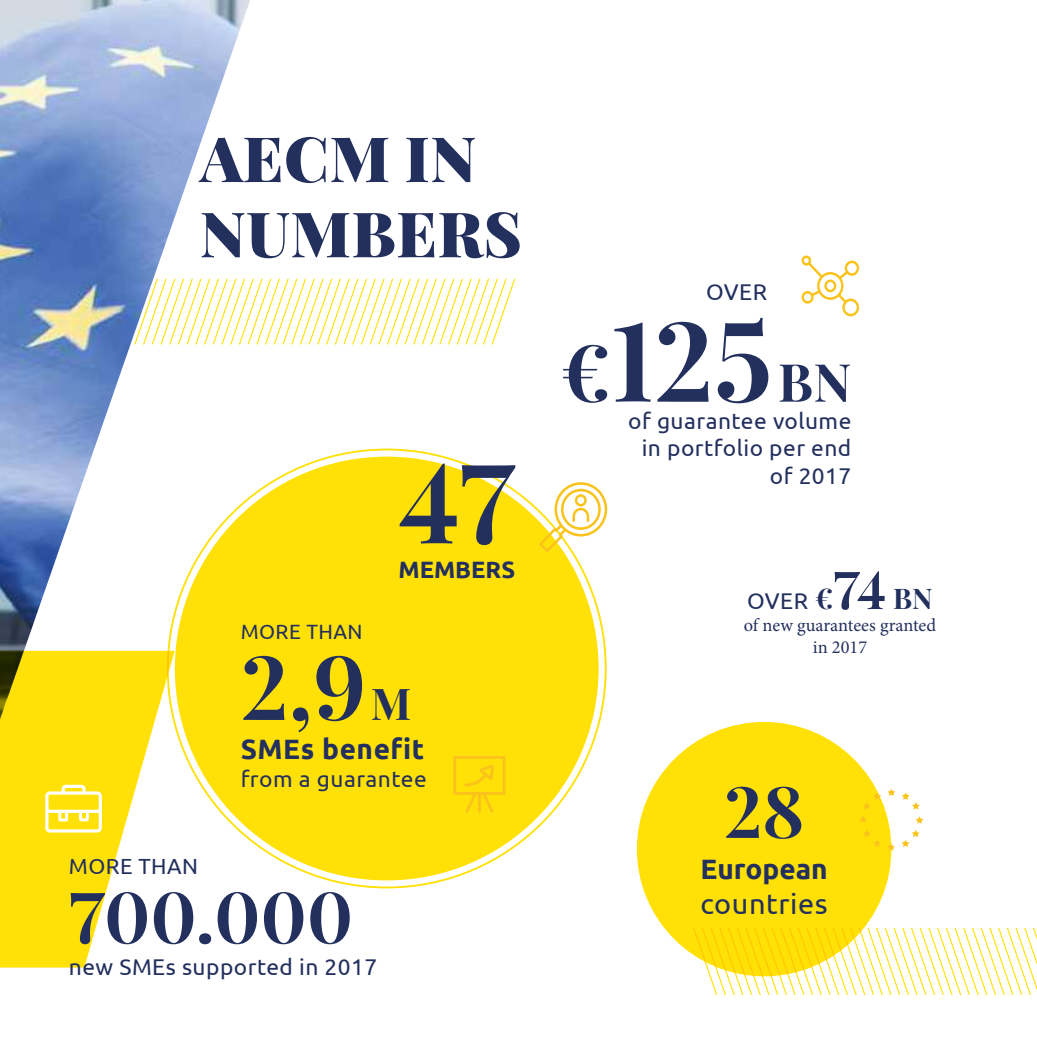
<style>
.page{position:relative;width:1037px;height:1042px;background:#fff}
.page>*{position:absolute;margin:0;border:0;box-sizing:border-box;transform-origin:0 0}
.t1{font:700 110.6px "Playfair Display";color:#23305e}
.t2{font:700 88.73px "Playfair Display";color:#23305e}
.t3{font:700 71.05px "Playfair Display";color:#23305e}
.t4{font:900 62.65px/75.2px "Playfair Display";letter-spacing:.01em;color:#23305e}
.t5{font:28.88px "Ubuntu";letter-spacing:.02em;color:#23305e}
.t6{font:700 28px "Ubuntu";letter-spacing:.02em;color:#23305e}
.t7{font:700 28px "Ubuntu";color:#23305e}
.t8{font:700 23.62px "Ubuntu";color:#23305e}
.t9{font:22.75px/27.3px "Ubuntu";letter-spacing:.02em;color:#23305e;text-align:right}
.t10{font:21.88px "Ubuntu";letter-spacing:.02em;color:#23305e}
.t11{font:20.65px "Ubuntu";letter-spacing:.02em;color:#23305e}
.t12{font:18.38px/22.1px "Minion Pro";color:#23305e;text-align:center}
.s1{font-size:43.75px}
.s2{font-size:78.75px}
.s3{font-size:52.5px}
.s4{font-family:"Playfair Display";font-weight:700;font-size:28.35px}
.s5{font-family:"Playfair Display";font-weight:700;font-size:52.5px}
</style>
<div class="page">
<img style="left:0;top:0;width:250px;height:719px">
<svg style="left:0;top:651px;width:175px;height:316px;fill:#ffe108"></svg>
<div style="left:637px;top:722px;width:254px;height:254px;background:#ffe108;border-radius:50%"></div>
<div style="left:175px;top:456px;width:424px;height:424px;background:#ffe108;border-radius:50%"></div>
<svg style="left:887px;top:788px;width:8px;height:8px"></svg>
<svg style="left:863px;top:792px;width:18px;height:17px"></svg>
<svg style="left:859px;top:816px;width:8px;height:7px"></svg>
<svg style="left:915px;top:816px;width:8px;height:7px"></svg>
<svg style="left:887px;top:843px;width:8px;height:7px"></svg>
<svg style="left:901px;top:792px;width:19px;height:17px"></svg>
<svg style="left:863px;top:830px;width:18px;height:17px"></svg>
<svg style="left:901px;top:830px;width:18px;height:17px"></svg>
<svg style="left:130px;top:279px;width:386px;height:65px"></svg>
<svg style="left:683px;top:929px;width:354px;height:65px"></svg>
<svg style="left:45px;top:785px;width:57px;height:47px"></svg>
<svg style="left:453px;top:756px;width:52px;height:57px"></svg>
<svg style="left:801px;top:255px;width:58px;height:61px"></svg>
<svg style="left:539px;top:482px;width:68px;height:70px"></svg>
<h3 class="t4" style="left:200px;top:120px;width:323px">AECM IN<br>NUMBERS</h3>
<h1 class="t1" style="left:399px;top:432px;width:118px">47</h1>
<p class="t11" style="left:241px;top:619px;width:123px">MORE THAN</p>
<p class="t8" style="left:398px;top:556px;width:118px">MEMBERS</p>
<p class="t10" style="left:69px;top:853px;width:131px">MORE THAN</p>
<h2 class="t2" style="left:241px;top:631px;width:172px">2,9 <span class="s1">M</span></h2>
<p class="t6" style="left:241px;top:732px;width:185px">SMEs benefit</p>
<p class="t9" style="left:241px;top:764px;width:187px">from a guarantee</p>
<h3 class="t3" style="left:69px;top:872px;width:286px">700.000</h3>
<p class="t9" style="left:69px;top:952px;width:310px">new SMEs supported in 2017</p>
<p class="t9" style="left:706px;top:278px;width:62px">OVER</p>
<h1 class="t1" style="left:561px;top:290px;width:292px"><span class="s2">€</span>125 <span class="s3">BN</span></h1>
<p class="t9" style="left:628px;top:407px;width:225px">of guarantee volume in portfolio per end of 2017</p>
<p class="t9" style="left:747px;top:587px;width:187px">OVER <span class="s4">€</span><span class="s5">74</span> <span class="s4">BN</span></p>
<p class="t12" style="left:744px;top:614px;width:194px">of new guarantees granted in 2017</p>
<h3 class="t3" style="left:724px;top:766px;width:82px">28</h3>
<p class="t7" style="left:700px;top:852px;width:129px">European</p>
<p class="t5" style="left:700px;top:886px;width:128px">countries</p>
</div>
